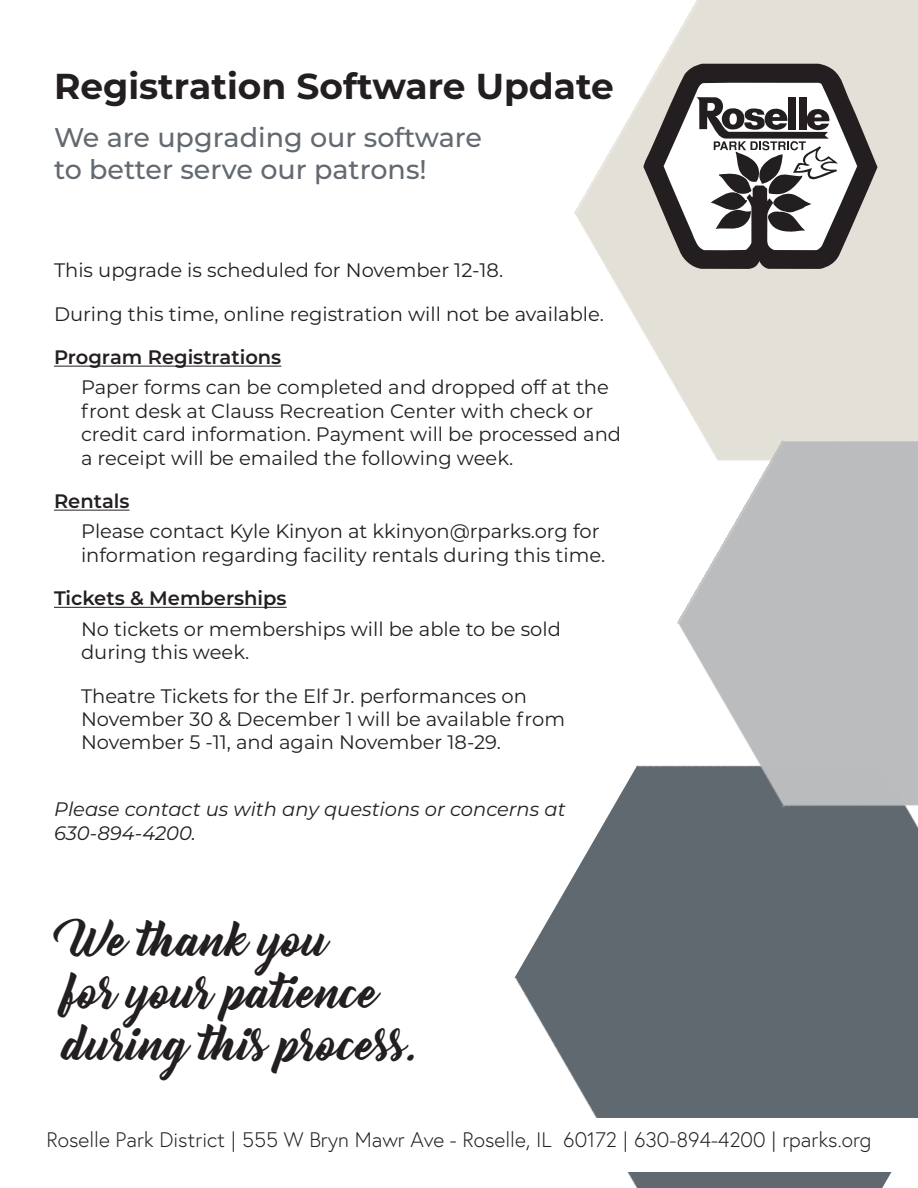
<style>
.page{position:relative;width:918px;height:1188px;background:#fff}
.page>*{position:absolute;margin:0;border:0;box-sizing:border-box;transform-origin:0 0}
.t1{font:43.5px/52.2px "Bernadette";color:#231f20}
.t2{font:700 36px "Montserrat";color:#231f20}
.t3{font:500 27px/32.4px "Montserrat";color:#626970}
.t4{font:300 21px "Europa";color:#231f20}
.t5{font:19.5px/23.4px "Montserrat";color:#231f20}
.t6{font:italic 19.5px/23.4px "Montserrat";color:#231f20}
.t7{font:600 19.5px "Montserrat";color:#231f20}
</style>
<div class="page">
<img style="left:514px;top:790px;width:404px;height:398px">
<img style="left:623px;top:350px;width:295px;height:535px">
<hr style="left:54px;top:366px;width:227px;height:1px;background:#231f20">
<hr style="left:54px;top:510px;width:76px;height:1px;background:#231f20">
<hr style="left:54px;top:607px;width:233px;height:1px;background:#231f20">
<div style="left:0;top:1118px;width:918px;height:54px;background:#fff"></div>
<svg style="left:643px;top:64px;width:234px;height:205px;background:#888480"></svg>
<svg style="left:664px;top:82px;width:193px;height:168px"></svg>
<p class="t2" style="left:54px;top:60px;width:561px">Registration Software Update</p>
<p class="t3" style="left:54px;top:120px;width:430px">We are upgrading our software to better serve our patrons!</p>
<p class="t5" style="left:54px;top:258px;width:451px">This upgrade is scheduled for November 12-18.</p>
<p class="t5" style="left:54px;top:301px;width:552px">During this time, online registration will not be available.</p>
<p class="t7" style="left:54px;top:343px;width:229px">Program Registrations</p>
<p class="t5" style="left:81px;top:375px;width:542px">Paper forms can be completed and dropped off at the front desk at Clauss Recreation Center with check or credit card information. Payment will be processed and a receipt will be emailed the following week.</p>
<p class="t7" style="left:54px;top:487px;width:77px">Rentals</p>
<p class="t5" style="left:81px;top:519px;width:526px">Please contact Kyle Kinyon at kkinyon@rparks.org for information regarding facility rentals during this time.</p>
<p class="t7" style="left:54px;top:585px;width:234px">Tickets &amp; Memberships</p>
<p class="t5" style="left:81px;top:616px;width:481px">No tickets or memberships will be able to be sold during this week.</p>
<p class="t5" style="left:81px;top:683px;width:486px">Theatre Tickets for the Elf Jr. performances on<br>November 30 &amp; December 1 will be available from<br>November 5 -11, and again November 18-29.</p>
<p class="t6" style="left:54px;top:797px;width:513px">Please contact us with any questions or concerns at<br>630-894-4200.</p>
<p class="t1" style="left:64px;top:914px;width:358px">We thank you<br>for your patience during this process.</p>
<p class="t4" style="left:47px;top:1126px;width:826px">Roselle Park District | 555 W Bryn Mawr Ave - Roselle, IL 60172 | 630-894-4200 | rparks.org</p>
</div>
